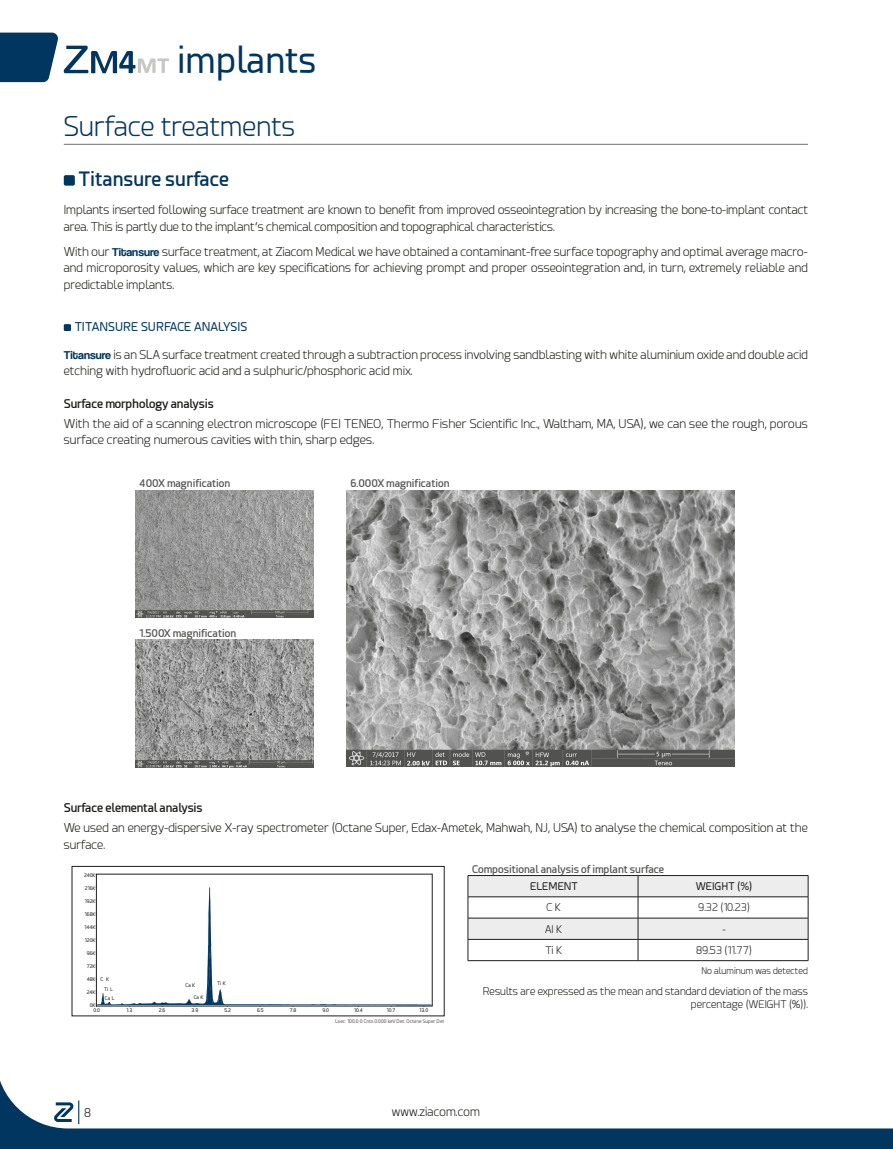
<style>
.page{position:relative;width:893px;height:1149px;background:#fff}
.page>*{position:absolute;margin:0;border:0;box-sizing:border-box;transform-origin:0 0}
.t1{font:36px "Esphimere";color:#003660}
.t2{font:300 27px "Esphimere";color:#003660}
.t3{font:600 19.5px "Esphimere";color:#003660}
.t4{font:300 12px/16.5px "Esphimere";color:#1d1d1b}
.t5{font:600 12px "Esphimere";letter-spacing:-.01em;color:#1d1d1b}
.t6{font:12px "Esphimere";color:#003660}
.t7{font:300 10.5px/12.6px "Esphimere";color:#1d1d1b;text-align:right}
.t8{font:600 10.5px "Esphimere";color:#575756}
.t9{font:10.5px "Esphimere";color:#1d1d1b}
.t10{font:300 9px "Esphimere";color:#1d1d1b}
.t11{font:4.95px/5.6px "Esphimere";color:#1d1d1b}
.t12{font:4.95px "Esphimere";color:#575756}
.s1{font-family:"Coolvetica Rg";font-weight:400;color:#003660}
</style>
<div class="page">
<svg style="left:0;top:33px;width:169px;height:49px"></svg>
<svg style="left:468px;top:875px;width:341px;height:85px"></svg>
<hr style="left:468px;top:960px;width:170px;height:1px;background:#1d1d1b">
<hr style="left:638px;top:960px;width:170px;height:1px;background:#1d1d1b">
<img style="left:135px;top:490px;width:179px;height:127px">
<img style="left:135px;top:639px;width:179px;height:127px">
<img style="left:346px;top:490px;width:388px;height:276px">
<div style="left:64px;top:175px;width:11px;height:10px;background:#003660;border-radius:2px"></div>
<hr style="left:64px;top:144px;width:744px;height:1px;background:#70706f">
<div style="left:64px;top:324px;width:7px;height:7px;background:#003660"></div>
<svg style="left:96px;top:886px;width:335px;height:120px"></svg>
<div style="left:72px;top:866px;width:372px;height:149px;border:1px solid #1d1d1b"></div>
<svg style="left:0;top:1080px;width:893px;height:68px"></svg>
<svg style="left:54px;top:1100px;width:25px;height:23px"></svg>
<h1 class="t1" style="left:177px;top:40px;width:141px">implants</h1>
<h2 class="t2" style="left:64px;top:111px;width:233px">Surface treatments</h2>
<h3 class="t3" style="left:79px;top:166px;width:152px">Titansure surface</h3>
<p class="t4" style="left:64px;top:202px;width:746px">Implants inserted following surface treatment are known to benefit from improved osseointegration by increasing the bone-to-implant contact area. This is partly due to the implant’s chemical composition and topographical characteristics.</p>
<p class="t4" style="left:64px;top:243px;width:746px;text-align:justify">With our <span class="s1">Titansure</span> surface treatment, at Ziacom Medical we have obtained a contaminant-free surface topography and optimal average macro&shy;and microporosity values, which are key specifications for achieving prompt and proper osseointegration and, in turn, extremely reliable and predictable implants.</p>
<p class="t6" style="left:75px;top:320px;width:174px">TITANSURE SURFACE ANALYSIS</p>
<p class="t4" style="left:64px;top:346px;width:746px"><span class="s1">Titansure</span> is an SLA surface treatment created through a subtraction process involving sandblasting with white aluminium oxide and double acid etching with hydrofluoric acid and a sulphuric/phosphoric acid mix.</p>
<p class="t4" style="left:64px;top:415px;width:746px">With the aid of a scanning electron microscope (FEI TENEO, Thermo Fisher Scientific Inc., Waltham, MA, USA), we can see the rough, porous surface creating numerous cavities with thin, sharp edges.</p>
<p class="t5" style="left:64px;top:396px;width:151px">Surface morphology analysis</p>
<p class="t8" style="left:139px;top:477px;width:93px">400X magnification</p>
<p class="t8" style="left:139px;top:626px;width:98px">1.500X magnification</p>
<p class="t5" style="left:64px;top:800px;width:140px">Surface elemental analysis</p>
<p class="t8" style="left:350px;top:477px;width:101px">6.000X magnification</p>
<p class="t4" style="left:64px;top:819px;width:746px">We used an energy-dispersive X-ray spectrometer (Octane Super, Edax-Ametek, Mahwah, NJ, USA) to analyse the chemical composition at the surface.</p>
<p class="t11" style="left:84px;top:872px;width:13px">240K</p>
<p class="t11" style="left:85px;top:885px;width:12px">216K</p>
<p class="t11" style="left:85px;top:898px;width:12px">192K</p>
<p class="t11" style="left:85px;top:911px;width:12px">168K</p>
<p class="t11" style="left:85px;top:924px;width:13px">144K</p>
<p class="t11" style="left:85px;top:937px;width:12px">120K</p>
<p class="t11" style="left:87px;top:950px;width:10px">96K</p>
<p class="t11" style="left:87px;top:963px;width:10px">72K</p>
<p class="t11" style="left:87px;top:976px;width:11px">48K</p>
<p class="t11" style="left:87px;top:989px;width:10px">24K</p>
<p class="t11" style="left:93px;top:1001px;width:8px;text-indent:-4px">0K<br>0.0</p>
<p class="t11" style="left:100px;top:975px;width:4px">C</p>
<p class="t11" style="left:106px;top:975px;width:5px">K</p>
<p class="t11" style="left:104px;top:986px;width:10px">Ti L</p>
<p class="t11" style="left:105px;top:995px;width:11px">Ca L</p>
<p class="t11" style="left:186px;top:982px;width:11px">CaK</p>
<p class="t11" style="left:194px;top:994px;width:11px">CaK</p>
<p class="t11" style="left:217px;top:980px;width:10px">Ti K</p>
<p class="t11" style="left:127px;top:1007px;width:7px">1.3</p>
<p class="t11" style="left:159px;top:1007px;width:8px">2.6</p>
<p class="t11" style="left:192px;top:1007px;width:8px">3.9</p>
<p class="t11" style="left:224px;top:1007px;width:8px">5.2</p>
<p class="t11" style="left:257px;top:1007px;width:8px">6.5</p>
<p class="t11" style="left:290px;top:1007px;width:8px">7.8</p>
<p class="t11" style="left:323px;top:1007px;width:8px">9.0</p>
<p class="t11" style="left:354px;top:1007px;width:10px">10.4</p>
<p class="t11" style="left:387px;top:1007px;width:10px">10.7</p>
<p class="t11" style="left:420px;top:1007px;width:10px">13.0</p>
<p class="t12" style="left:335px;top:1017px;width:111px">Lsec: 100.0 0 Cnts 0.000 keV Det: Octane Super Det</p>
<p class="t8" style="left:472px;top:862px;width:194px">Compositional analysis of implant surface</p>
<p class="t9" style="left:530px;top:880px;width:49px">ELEMENT</p>
<p class="t9" style="left:696px;top:880px;width:58px">WEIGHT (%)</p>
<p class="t7" style="left:546px;top:901px;width:17px">C K</p>
<p class="t7" style="left:698px;top:901px;width:53px">9.32 (10.23)</p>
<p class="t7" style="left:545px;top:922px;width:19px">AI K</p>
<p class="t7" style="left:722px;top:922px;width:5px">-</p>
<p class="t7" style="left:545px;top:943px;width:19px">Ti K</p>
<p class="t7" style="left:696px;top:943px;width:57px">89.53 (11.77)</p>
<p class="t10" style="left:701px;top:964px;width:108px">No aluminum was detected</p>
<p class="t7" style="left:483px;top:984px;width:327px">Results are expressed as the mean and standard deviation of the mass percentage (WEIGHT (%)).</p>
<p class="t4" style="left:84px;top:1103px;width:8px">8</p>
<p class="t4" style="left:392px;top:1103px;width:90px">www.ziacom.com</p>
</div>
